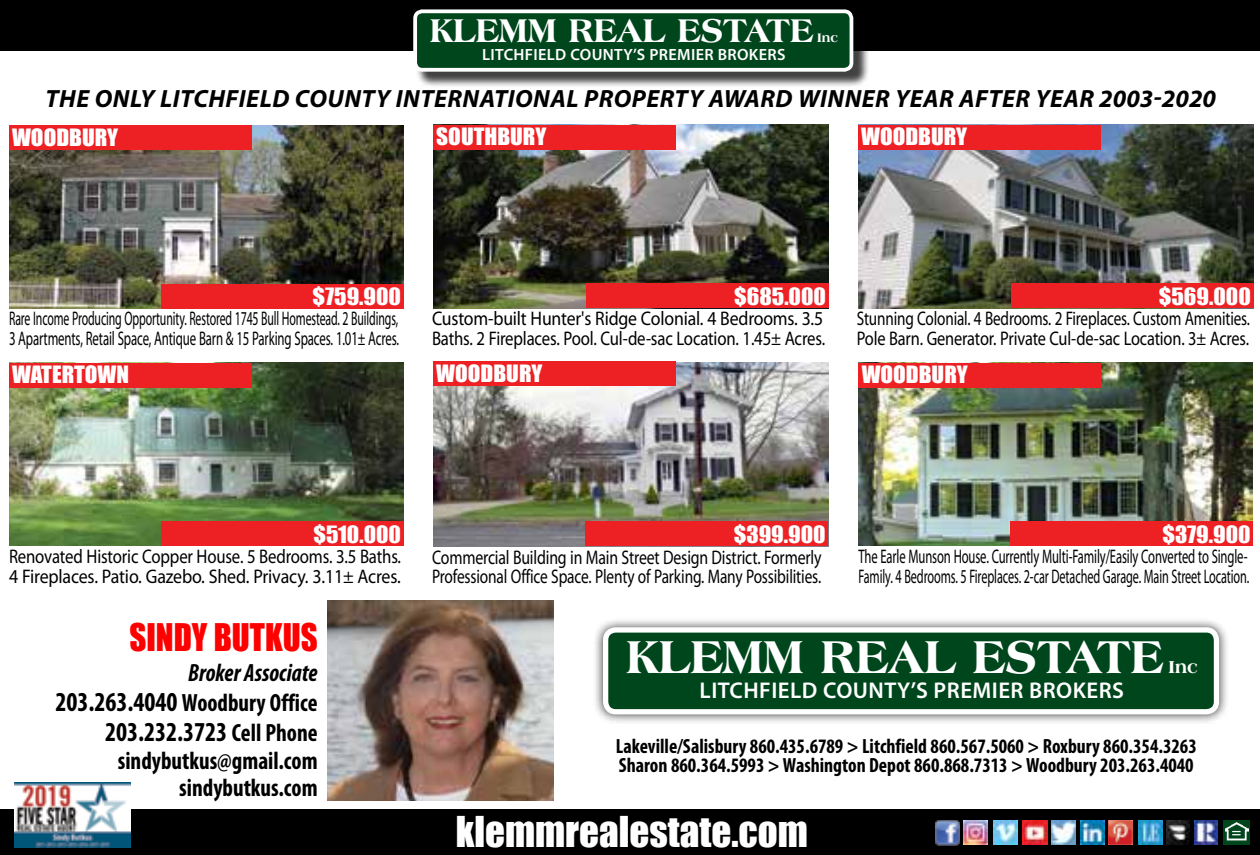
<style>
.page{position:relative;width:1260px;height:855px;background:#fff}
.page>*{position:absolute;margin:0;border:0;box-sizing:border-box;transform-origin:0 0}
.t1{font:800 48.75px "Americana BT";color:#fff;scale:.95 1}
.t2{font:39px "Impact";color:#fff}
.t3{font:800 35px "Americana BT";color:#fff;scale:.95 1}
.t4{font:35px "Impact";color:#f00;scale:.94 1}
.t5{font:700 condensed 27.5px "Myriad Pro";color:#000;scale:.94 1}
.t6{font:italic 700 25px "Myriad Pro";letter-spacing:.02em;color:#000}
.t7{font:italic 700 condensed 25px/30px "Myriad Pro";color:#000;text-align:right;scale:.94 1}
.t8{font:700 condensed 25px/27.5px "Myriad Pro";color:#000;text-align:right;scale:.94 1}
.t9{font:600 22.75px "Myriad Pro";letter-spacing:.02em;color:#fff}
.t10{font:22px "Impact";color:#fff;scale:1.06 1}
.t11{font:700 condensed 20.5px/18.5px "Myriad Pro";color:#000;scale:.96 1}
.t12{font:19.75px/19.8px "Myriad Pro";letter-spacing:-.01em;color:#000;scale:.64 1}
.t13{font:19.75px/19.8px "Myriad Pro";letter-spacing:-.01em;color:#000;scale:.6 1}
.t14{font:19.75px/19.8px "Myriad Pro";letter-spacing:-.01em;color:#000;scale:.8 1}
.t15{font:19.75px/19.8px "Myriad Pro";letter-spacing:-.01em;color:#000;scale:.77 1}
.t16{font:19.75px/19.8px "Myriad Pro";letter-spacing:-.01em;color:#000;scale:.9 1}
.t17{font:19.75px/19.8px "Myriad Pro";letter-spacing:-.01em;color:#000;scale:.85 1}
.t18{font:800 18.25px "Americana BT";color:#fff}
.t19{font:600 16.25px "Myriad Pro";letter-spacing:.02em;color:#fff}
.t20{font:800 13px "Americana BT";color:#fff}
.s1{font-style:normal;font-size:27.5px}
.s2{font-style:normal}
.s3{font-size:25px}
</style>
<div class="page">
<div style="left:0;top:0;width:1260px;height:51px;background:#000"></div>
<div style="left:416px;top:12px;width:453px;height:76px;background:#000;opacity:.75"></div>
<div style="left:415px;top:11px;width:436px;height:59px;background:#00461c;border-radius:7px"></div>
<div style="left:413px;top:9px;width:440px;height:63px;border:4px solid #fff;border-radius:7px"></div>
<div style="left:0;top:810px;width:1260px;height:45px;background:#000"></div>
<img style="left:9px;top:363px;width:394px;height:183px">
<div style="left:9px;top:363px;width:242px;height:25px;background:#ed2024"></div>
<div style="left:161px;top:521px;width:242px;height:25px;background:#ed2024"></div>
<img style="left:859px;top:363px;width:394px;height:183px">
<div style="left:859px;top:363px;width:242px;height:25px;background:#ed2024"></div>
<div style="left:1011px;top:521px;width:242px;height:25px;background:#ed2024"></div>
<img style="left:9px;top:125px;width:394px;height:183px">
<div style="left:9px;top:125px;width:242px;height:25px;background:#ed2024"></div>
<div style="left:161px;top:284px;width:242px;height:25px;background:#ed2024"></div>
<img style="left:433px;top:125px;width:396px;height:184px">
<div style="left:433px;top:125px;width:242px;height:25px;background:#ed2024"></div>
<div style="left:586px;top:284px;width:242px;height:24px;background:#ed2024"></div>
<img style="left:858px;top:125px;width:395px;height:184px">
<div style="left:858px;top:125px;width:242px;height:25px;background:#ed2024"></div>
<div style="left:1011px;top:284px;width:242px;height:24px;background:#ed2024"></div>
<img style="left:434px;top:363px;width:394px;height:183px">
<div style="left:433px;top:361px;width:242px;height:25px;background:#ed2024"></div>
<div style="left:586px;top:521px;width:242px;height:25px;background:#ed2024"></div>
<img style="left:327px;top:600px;width:227px;height:200px">
<div style="left:593px;top:618px;width:636px;height:107px;background:#000;opacity:.75"></div>
<div style="left:606px;top:630px;width:610px;height:82px;background:#00461c;border-radius:10px"></div>
<div style="left:603px;top:627px;width:616px;height:87px;border:5px solid #fff;border-radius:10px"></div>
<img style="left:14px;top:782px;width:117px;height:65px">
<img style="left:936px;top:821px;width:23px;height:24px">
<img style="left:964px;top:821px;width:24px;height:24px">
<img style="left:994px;top:821px;width:24px;height:24px">
<img style="left:1138px;top:821px;width:24px;height:24px">
<img style="left:1166px;top:821px;width:24px;height:24px">
<div style="left:1223px;top:820px;width:27px;height:25px;background:#00461c"></div>
<img style="left:1225px;top:823px;width:24px;height:17px">
<img style="left:1195px;top:821px;width:23px;height:24px">
<img style="left:1052px;top:820px;width:24px;height:25px">
<img style="left:1080px;top:821px;width:24px;height:24px">
<img style="left:1108px;top:820px;width:24px;height:25px">
<img style="left:1022px;top:821px;width:26px;height:24px">
<h3 class="t3" style="left:430px;top:9px;width:405px">KLEMM REAL ESTATE</h3>
<p class="t20" style="left:817px;top:30px;width:22px">Inc</p>
<p class="t19" style="left:482px;top:44px;width:305px">LITCHFIELD COUNTY’S PREMIER BROKERS</p>
<p class="t6" style="left:46px;top:83px;width:1172px">THE ONLY LITCHFIELD COUNTY INTERNATIONAL PROPERTY AWARD WINNER YEAR AFTER YEAR 2003-2020</p>
<p class="t10" style="left:12px;top:120px;width:102px">WOODBURY</p>
<p class="t10" style="left:436px;top:120px;width:105px">SOUTHBURY</p>
<p class="t10" style="left:861px;top:120px;width:102px">WOODBURY</p>
<p class="t10" style="left:312px;top:279px;width:85px">$759.900</p>
<p class="t10" style="left:734px;top:279px;width:88px">$685.000</p>
<p class="t10" style="left:1159px;top:279px;width:88px">$569.000</p>
<p class="t13" style="left:9px;top:309px;width:652px">Rare Income Producing Opportunity. Restored 1745 Bull Homestead. 2 Buildings,<br>3 Apartments, Retail Space, Antique Barn &amp; 15 Parking Spaces. 1.01± Acres.</p>
<p class="t16" style="left:432px;top:308px;width:438px">Custom-built Hunter's Ridge Colonial. 4 Bedrooms. 3.5<br>Baths. 2 Fireplaces. Pool. Cul-de-sac Location. 1.45± Acres.</p>
<p class="t15" style="left:857px;top:308px;width:512px">Stunning Colonial. 4 Bedrooms. 2 Fireplaces. Custom Amenities.<br>Pole Barn. Generator. Private Cul-de-sac Location. 3± Acres.</p>
<p class="t10" style="left:12px;top:358px;width:112px">WATERTOWN</p>
<p class="t10" style="left:436px;top:356px;width:102px">WOODBURY</p>
<p class="t10" style="left:862px;top:358px;width:102px">WOODBURY</p>
<p class="t10" style="left:314px;top:517px;width:84px">$510.000</p>
<p class="t17" style="left:9px;top:546px;width:463px">Renovated Historic Copper House. 5 Bedrooms. 3.5 Baths.<br>4 Fireplaces. Patio. Gazebo. Shed. Privacy. 3.11± Acres.</p>
<h3 class="t4" style="left:129px;top:610px;width:202px">SINDY BUTKUS</h3>
<p class="t7" style="left:55px;top:658px;width:281px">Broker Associate<br><span class="s1">203.263.4040</span> <span class="s2">Woodbury Office</span></p>
<h3 class="t5" style="left:105px;top:715px;width:227px">203.232.3723 <span class="s3">Cell Phone</span></h3>
<p class="t8" style="left:118px;top:746px;width:214px">sindybutkus@gmail.com sindybutkus.com</p>
<p class="t10" style="left:734px;top:517px;width:88px">$399.900</p>
<p class="t14" style="left:432px;top:547px;width:488px">Commercial Building in Main Street Design District. Formerly<br>Professional Office Space. Plenty of Parking. Many Possibilities.</p>
<p class="t10" style="left:1162px;top:517px;width:85px">$379.900</p>
<p class="t12" style="left:859px;top:546px;width:612px">The Earle Munson House. Currently Multi-Family/Easily Converted to Single-<br>Family. 4 Bedrooms. 5 Fireplaces. 2-car Detached Garage. Main Street Location.</p>
<h1 class="t1" style="left:626px;top:627px;width:567px">KLEMM REAL ESTATE</h1>
<p class="t18" style="left:1169px;top:656px;width:31px">Inc</p>
<p class="t9" style="left:700px;top:676px;width:426px">LITCHFIELD COUNTY’S PREMIER BROKERS</p>
<p class="t11" style="left:616px;top:737px;width:607px">Lakeville/Salisbury 860.435.6789 &gt; Litchfield 860.567.5060 &gt; Roxbury 860.354.3263<br>Sharon 860.364.5993 &gt; Washington Depot 860.868.7313 &gt; Woodbury 203.263.4040</p>
<h2 class="t2" style="left:456px;top:802px;width:354px">klemmrealestate.com</h2>
</div>
